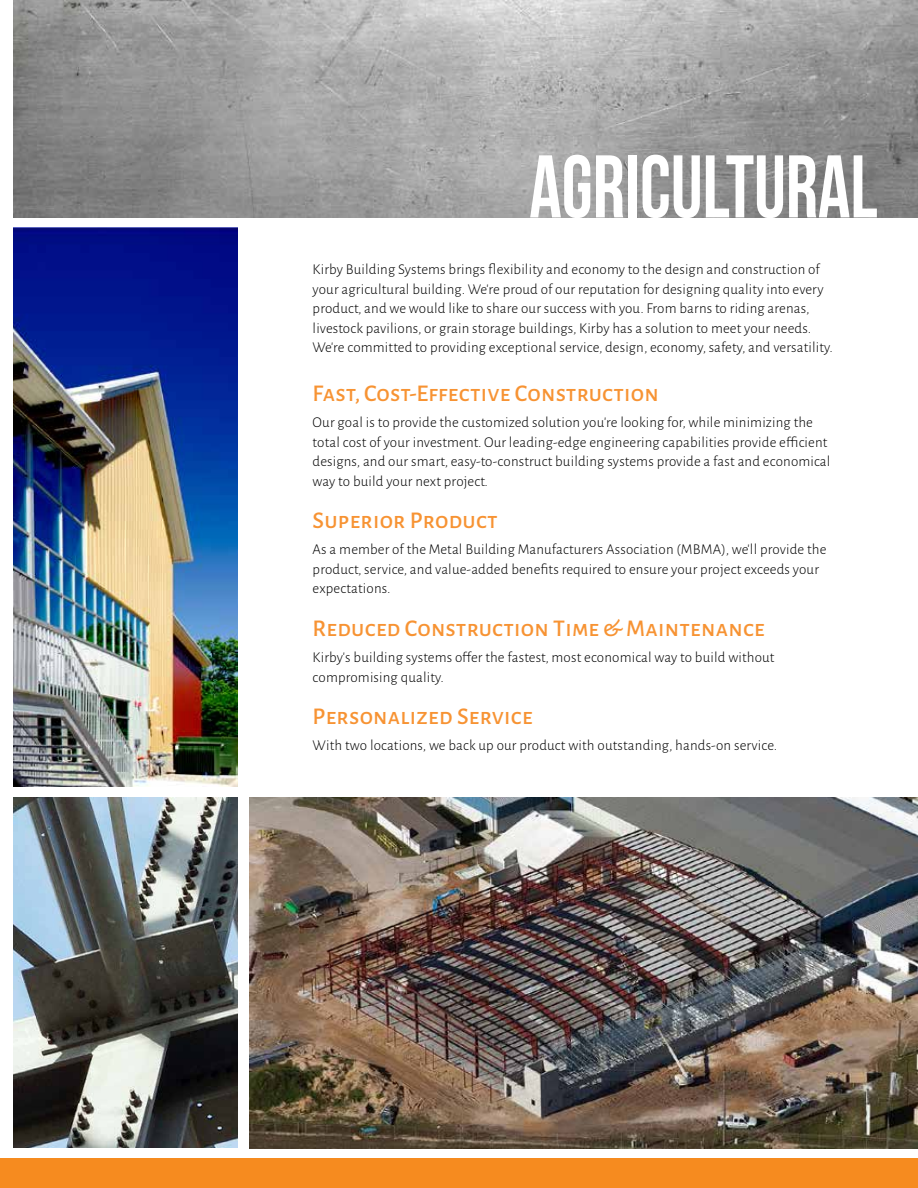
<style>
.page{position:relative;width:918px;height:1188px;background:#fff}
.page>*{position:absolute;margin:0;border:0;box-sizing:border-box;transform-origin:0 0}
.t1{font:88.65px "Bebas Neue";color:#fff;scale:.9 1}
.t2{font:500 24px "Alegreya Sans SC";letter-spacing:.01em;color:#f79333}
.t3{font:300 15px/19.5px "Alegreya Sans";letter-spacing:.01em;color:#000}
</style>
<div class="page">
<div style="left:0;top:1158px;width:918px;height:30px;background:#f68b1f"></div>
<img style="left:249px;top:797px;width:669px;height:351px">
<img style="left:14px;top:797px;width:224px;height:351px">
<img style="left:14px;top:228px;width:224px;height:559px">
<img style="left:14px;top:0;width:904px;height:217px">
<h1 class="t1" style="left:529px;top:138px;width:388px">AGRICULTURAL</h1>
<p class="t3" style="left:313px;top:259px;width:522px">Kirby Building Systems brings flexibility and economy to the design and construction of your agricultural building. We’re proud of our reputation for designing quality into every product, and we would like to share our success with you. From barns to riding arenas, livestock pavilions, or grain storage buildings, Kirby has a solution to meet your needs.<br>We’re committed to providing exceptional service, design, economy, safety, and versatility.</p>
<h2 class="t2" style="left:313px;top:377px;width:348px">Fast, Cost-Effective Construction</h2>
<p class="t3" style="left:313px;top:412px;width:519px">Our goal is to provide the customized solution you’re looking for, while minimizing the total cost of your investment. Our leading-edge engineering capabilities provide efficient designs, and our smart, easy-to-construct building systems provide a fast and economical way to build your next project.</p>
<h2 class="t2" style="left:313px;top:504px;width:187px">Superior Product</h2>
<p class="t3" style="left:313px;top:539px;width:515px">As a member of the Metal Building Manufacturers Association (MBMA), we’ll provide the product, service, and value-added benefits required to ensure your project exceeds your expectations.</p>
<h2 class="t2" style="left:313px;top:611px;width:454px">Reduced Construction Time &amp; Maintenance</h2>
<p class="t3" style="left:313px;top:647px;width:463px">Kirby’s building systems offer the fastest, most economical way to build without compromising quality.</p>
<h2 class="t2" style="left:313px;top:699px;width:222px">Personalized Service</h2>
<p class="t3" style="left:313px;top:735px;width:466px">With two locations, we back up our product with outstanding, hands-on service.</p>
</div>
